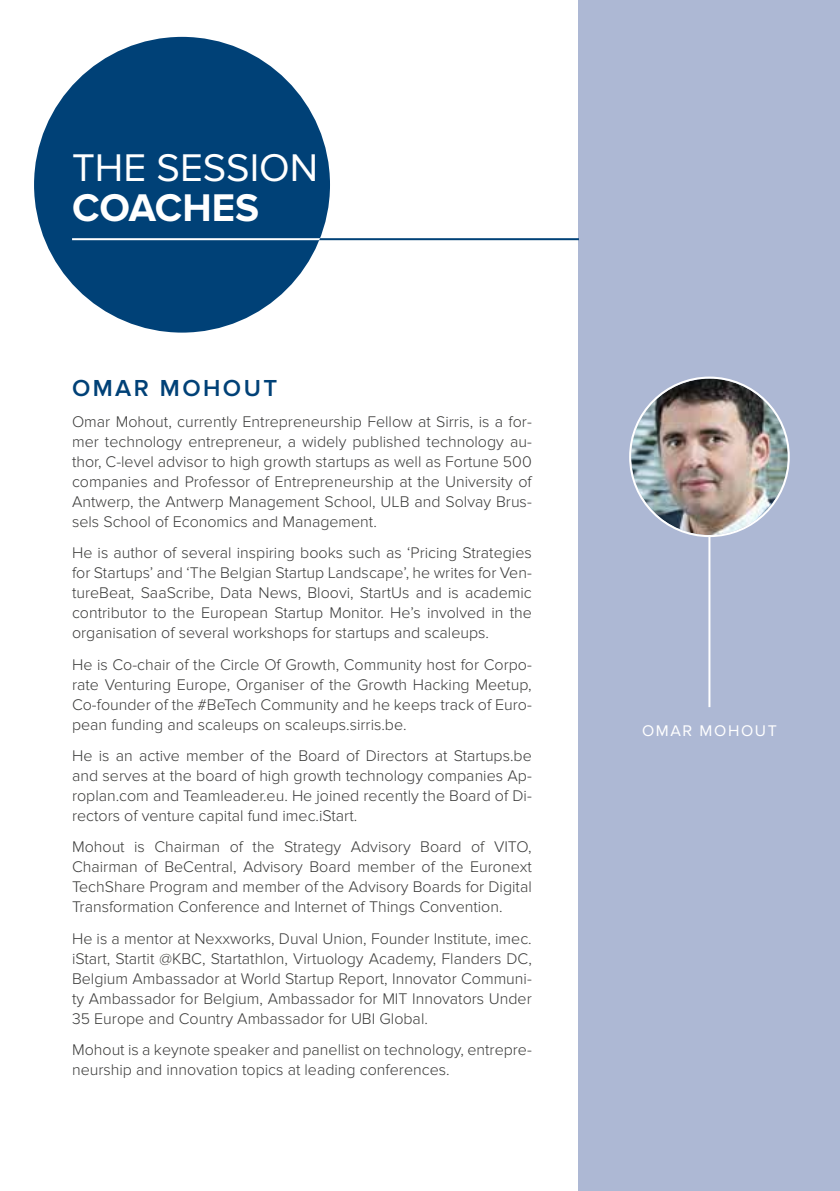
<style>
.page{position:relative;width:840px;height:1191px;background:#fff}
.page>*{position:absolute;margin:0;border:0;box-sizing:border-box;transform-origin:0 0}
.t1{font:40px "Proxima Nova";color:#fff}
.t2{font:700 40px "Proxima Nova";color:#fff}
.t3{font:600 24px "Proxima Nova";letter-spacing:.1em;color:#004177}
.t4{font:300 16px/20px "Proxima Nova";color:#3c3c3b;text-align:justify}
.t5{font:16px "Proxima Nova";letter-spacing:.1em;color:#fff}
</style>
<div class="page">
<div style="left:578px;top:0;width:261px;height:1191px;background:#adb8d4"></div>
<hr style="left:72px;top:238px;width:506px;height:2px;background:#004177">
<div style="left:34px;top:37px;width:296px;height:295px;background:#004177;border-radius:50%"></div>
<hr style="left:72px;top:238px;width:258px;height:2px;background:#fff">
<hr style="left:708px;top:503px;width:2px;height:204px;background:#fff">
<img style="left:630px;top:378px;width:157px;height:157px;border-radius:78px">
<h1 class="t1" style="left:72px;top:144px;width:247px">THE SESSION</h1>
<h1 class="t2" style="left:72px;top:184px;width:188px">COACHES</h1>
<h2 class="t3" style="left:72px;top:374px;width:207px">OMAR MOHOUT</h2>
<p class="t4" style="left:72px;top:412px;width:461px">Omar Mohout, currently Entrepreneurship Fellow at Sirris, is a for&shy;mer technology entrepreneur, a widely published technology au&shy;thor, C-level advisor to high growth startups as well as Fortune 500 companies and Professor of Entrepreneurship at the University of Antwerp, the Antwerp Management School, ULB and Solvay Brus&shy;sels School of Economics and Management.</p>
<p class="t4" style="left:72px;top:543px;width:461px">He is author of several inspiring books such as ‘Pricing Strategies for Startups’ and ‘The Belgian Startup Landscape’, he writes for Ven&shy;tureBeat, SaaScribe, Data News, Bloovi, StartUs and is academic contributor to the European Startup Monitor. He’s involved in the organisation of several workshops for startups and scaleups.</p>
<p class="t4" style="left:72px;top:654px;width:461px">He is Co-chair of the Circle Of Growth, Community host for Corpo&shy;rate Venturing Europe, Organiser of the Growth Hacking Meetup, Co-founder of the #BeTech Community and he keeps track of Euro&shy;pean funding and scaleups on scaleups.sirris.be.</p>
<p class="t4" style="left:72px;top:746px;width:461px">He is an active member of the Board of Directors at Startups.be and serves at the board of high growth technology companies Ap&shy;roplan.com and Teamleader.eu. He joined recently the Board of Di&shy;rectors of venture capital fund imec.iStart.</p>
<p class="t4" style="left:72px;top:837px;width:461px">Mohout is Chairman of the Strategy Advisory Board of VITO, Chairman of BeCentral, Advisory Board member of the Euronext TechShare Program and member of the Advisory Boards for Digital Transformation Conference and Internet of Things Convention.</p>
<p class="t4" style="left:72px;top:928px;width:461px">He is a mentor at Nexxworks, Duval Union, Founder Institute, imec. iStart, Startit @KBC, Startathlon, Virtuology Academy, Flanders DC, Belgium Ambassador at World Startup Report, Innovator Communi&shy;ty Ambassador for Belgium, Ambassador for MIT Innovators Under 35 Europe and Country Ambassador for UBI Global.</p>
<p class="t4" style="left:72px;top:1040px;width:461px">Mohout is a keynote speaker and panellist on technology, entrepre&shy;neurship and innovation topics at leading conferences.</p>
<p class="t5" style="left:641px;top:721px;width:136px">OMAR MOHOUT</p>
</div>
